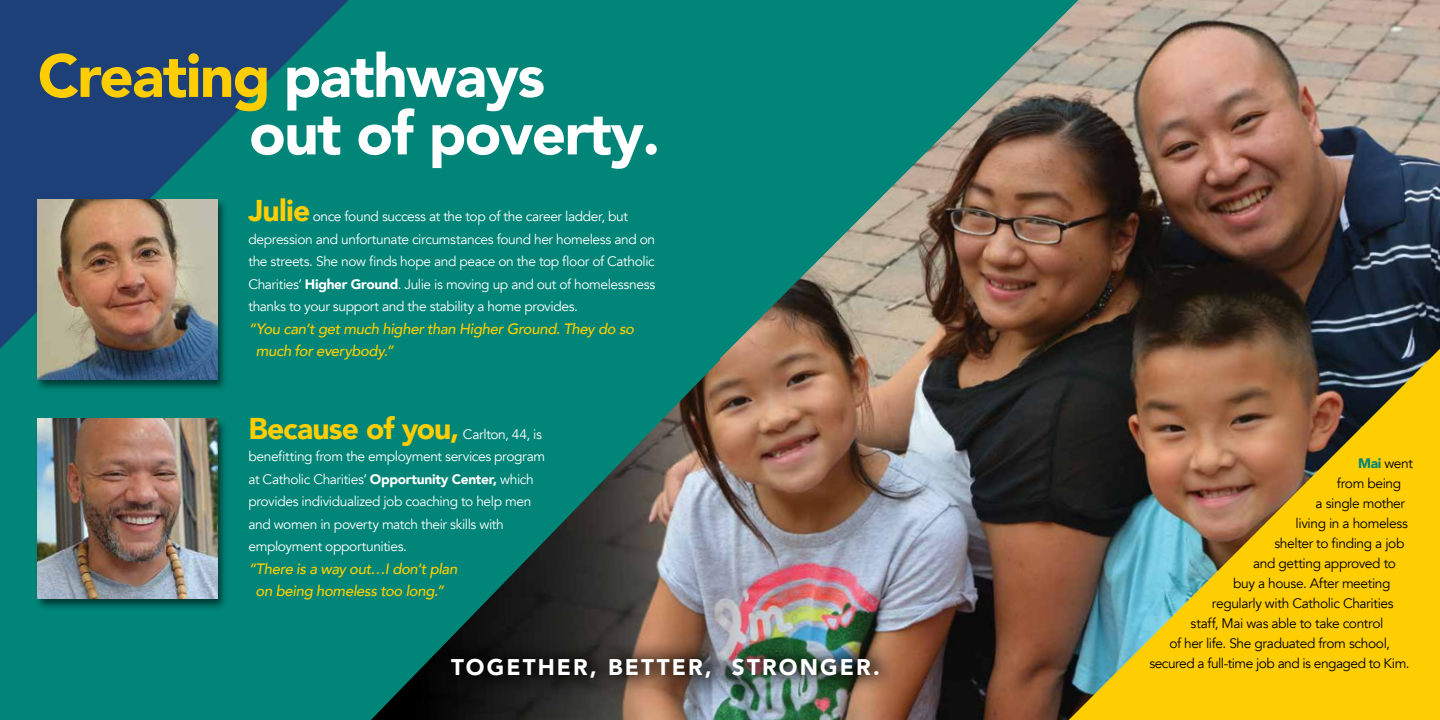
<style>
.page{position:relative;width:1440px;height:720px;background:#fff}
.page>*{position:absolute;margin:0;border:0;box-sizing:border-box;transform-origin:0 0}
.t1{font:900 60px/57.5px "Avenir";letter-spacing:-.025em;color:#fff}
.t2{font:900 30px "Avenir";letter-spacing:-.03em;color:#ffce02}
.t3{font:900 22.5px "Avenir LT Std";letter-spacing:.095em;color:#fff}
.t4{font:italic 500 15px/22.5px "Avenir";letter-spacing:-.025em;color:#ffce02}
.t5{font:13.75px/22.5px "Avenir";letter-spacing:-.03em;color:#fff}
.t6{font:13.75px "Avenir";letter-spacing:-.03em;color:#000}
.s1{color:#ffce02}
.s2{font-weight:900;font-size:30px;color:#ffce02}
.s3{font-weight:900}
.s4{font-weight:400;font-size:13.75px;color:#fff}
.s5{font-weight:900;color:#008578}
</style>
<div class="page">
<div style="left:0;top:0;width:1096px;height:720px;background:#008578"></div>
<img style="left:371px;top:361px;width:349px;height:359px">
<svg style="left:0;top:0;width:349px;height:349px;fill:#1e4079"></svg>
<div style="left:34px;top:417px;width:194px;height:194px;background:#000;opacity:.55"></div>
<img style="left:38px;top:419px;width:180px;height:180px">
<div style="left:34px;top:198px;width:194px;height:194px;background:#000;opacity:.55"></div>
<img style="left:38px;top:200px;width:180px;height:179px">
<img style="left:720px;top:0;width:720px;height:720px">
<img style="left:439px;top:640px;width:462px;height:55px">
<svg style="left:719px;top:0;width:359px;height:361px"></svg>
<img style="left:1069px;top:349px;width:371px;height:371px">
<h1 class="t1" style="left:249px;top:46px;width:412px;text-indent:-211px"><span class="s1">Creating</span> pathways<br>out of poverty.</h1>
<p class="t5" style="left:248px;top:206px;width:408px"><span class="s2">Julie</span> once found success at the top of the career ladder, but depression and unfortunate circumstances found her homeless and on the streets. She now finds hope and peace on the top floor of Catholic Charities’ <span class="s3">Higher Ground</span>. Julie is moving up and out of homelessness thanks to your support and the stability a home provides.</p>
<p class="t4" style="left:256px;top:318px;width:380px;text-indent:-7px">“You can’t get much higher than Higher Ground. They do so much for everybody.”</p>
<h2 class="t2" style="left:248px;top:403px;width:295px">Because of you, <span class="s4">Carlton, 44, is</span></h2>
<p class="t5" style="left:248px;top:446px;width:298px">benefitting from the employment services program at Catholic Charities’ <span class="s3">Opportunity Center,</span> which provides individualized job coaching to help men and women in poverty match their skills with employment opportunities.</p>
<p class="t4" style="left:248px;top:558px;width:210px;text-align:center">“There is a way out…I don’t plan on being homeless too long.”</p>
<h3 class="t3" style="left:451px;top:654px;width:430px">TOGETHER, BETTER, STRONGER.</h3>
<p class="t6" style="left:1358px;top:455px;width:56px"><span class="s5">Mai</span> went</p>
<p class="t6" style="left:1337px;top:475px;width:66px">from being</p>
<p class="t6" style="left:1316px;top:495px;width:91px">a single mother</p>
<p class="t6" style="left:1296px;top:515px;width:114px">living in a homeless</p>
<p class="t6" style="left:1274px;top:535px;width:132px">shelter to finding a job</p>
<p class="t6" style="left:1253px;top:555px;width:144px">and getting approved to</p>
<p class="t6" style="left:1233px;top:575px;width:159px">buy a house. After meeting</p>
<p class="t6" style="left:1212px;top:595px;width:183px">regularly with Catholic Charities</p>
<p class="t6" style="left:1191px;top:615px;width:194px">staff, Mai was able to take control</p>
<p class="t6" style="left:1169px;top:635px;width:222px">of her life. She graduated from school,</p>
<p class="t6" style="left:1149px;top:655px;width:262px">secured a full-time job and is engaged to Kim.</p>
</div>
